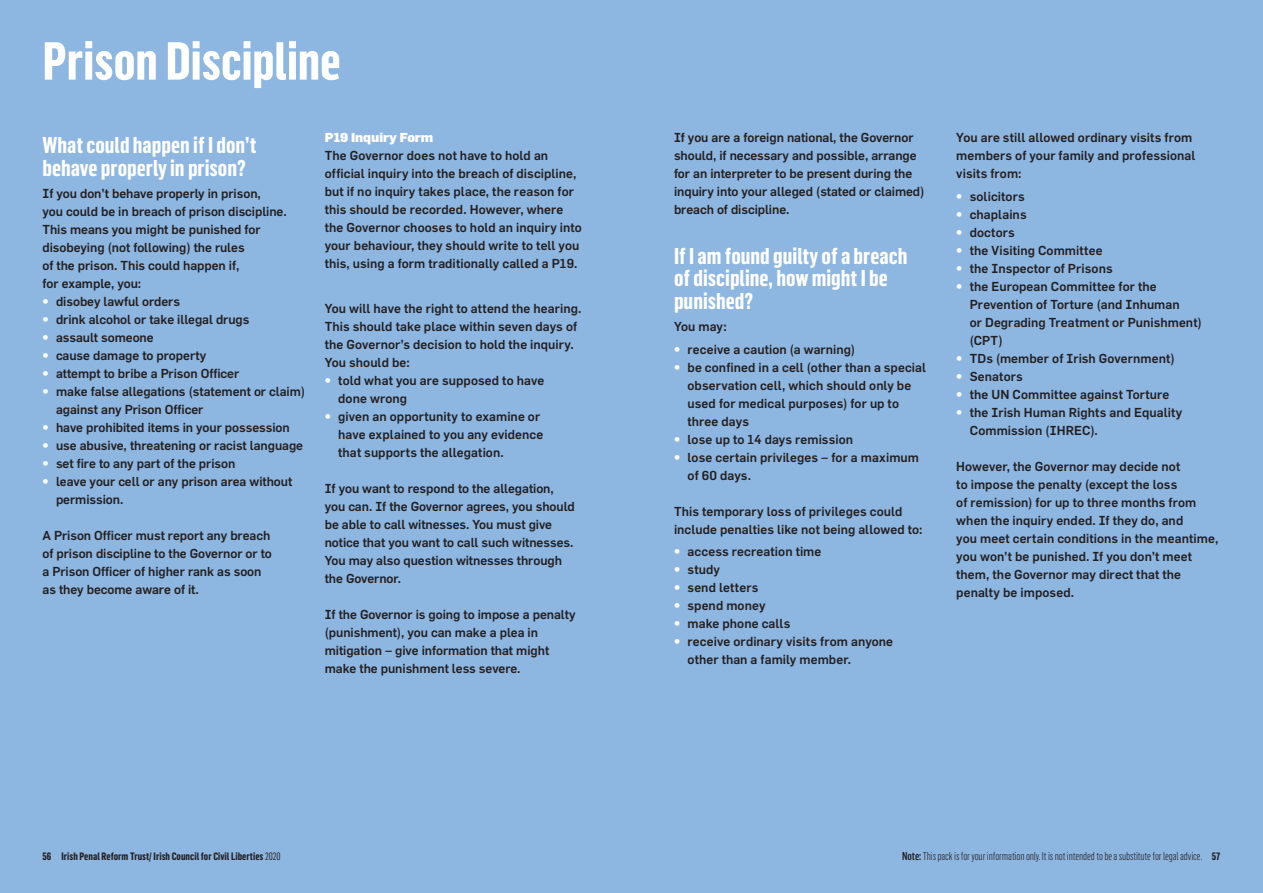
<style>
.page{position:relative;width:1263px;height:893px;background:#8db6e1}
.page>*{position:absolute;margin:0;border:0;box-sizing:border-box;transform-origin:0 0}
.t1{font:700 52.5px "Flama Condensed";letter-spacing:-.005em;color:#fff}
.t2{font:700 22.5px/22.5px "Flama Condensed";color:#fff}
.t3{font:500 12.75px/18px "Flama";color:#231f20}
.t4{font:900 12.75px "Flama";letter-spacing:-.005em;color:#fff}
.t5{font:300 11.25px "Flama Condensed";letter-spacing:-.01em;color:#231f20}
.t6{font:700 10.5px "Flama Condensed";letter-spacing:.005em;color:#231f20}
.s1{font-weight:900;color:#fff}
.s2{font-weight:400}
.s3{font-weight:500}
.s4{font-weight:700;font-size:10.5px}
</style>
<div class="page">
<h1 class="t1" style="left:43px;top:28px;width:300px">Prison Discipline</h1>
<h2 class="t2" style="left:43px;top:133px;width:215px">What could happen if I don’t behave properly in prison?</h2>
<p class="t3" style="left:43px;top:184px;width:246px">If you don’t behave properly in prison,<br>you could be in breach of prison discipline.<br>This means you might be punished for disobeying (not following) the rules<br>of the prison. This could happen if,<br>for example, you:</p>
<p class="t3" style="left:43px;top:292px;width:139px"><span class="s1">•</span> disobey lawful orders</p>
<p class="t3" style="left:43px;top:310px;width:208px"><span class="s1">•</span> drink alcohol or take illegal drugs</p>
<p class="t3" style="left:43px;top:328px;width:113px"><span class="s1">•</span> assault someone</p>
<p class="t3" style="left:43px;top:346px;width:165px"><span class="s1">•</span> cause damage to property</p>
<p class="t3" style="left:43px;top:364px;width:198px"><span class="s1">•</span> attempt to bribe a Prison Officer</p>
<p class="t3" style="left:56px;top:382px;width:251px;text-indent:-14px"><span class="s1">•</span> make false allegations (statement or claim) against any Prison Officer</p>
<p class="t3" style="left:43px;top:418px;width:249px"><span class="s1">•</span> have prohibited items in your possession</p>
<p class="t3" style="left:43px;top:436px;width:262px"><span class="s1">•</span> use abusive, threatening or racist language</p>
<p class="t3" style="left:43px;top:454px;width:194px"><span class="s1">•</span> set fire to any part of the prison</p>
<p class="t3" style="left:56px;top:472px;width:238px;text-indent:-14px"><span class="s1">•</span> leave your cell or any prison area without permission.</p>
<p class="t3" style="left:43px;top:526px;width:231px">A Prison Officer must report any breach of prison discipline to the Governor or to a Prison Officer of higher rank as soon as they become aware of it.</p>
<p class="t4" style="left:325px;top:129px;width:110px">P19 Inquiry Form</p>
<p class="t3" style="left:325px;top:146px;width:259px">The Governor does not have to hold an official inquiry into the breach of discipline, but if no inquiry takes place, the reason for this should be recorded. However, where the Governor chooses to hold an inquiry into your behaviour, they should write to tell you this, using a form traditionally called a P19.</p>
<p class="t3" style="left:325px;top:299px;width:258px">You will have the right to attend the hearing.<br>This should take place within seven days of the Governor’s decision to hold the inquiry.<br>You should be:</p>
<p class="t3" style="left:338px;top:371px;width:208px;text-indent:-14px"><span class="s1">•</span> told what you are supposed to have done wrong</p>
<p class="t3" style="left:338px;top:407px;width:207px;text-indent:-14px"><span class="s1">•</span> given an opportunity to examine or have explained to you any evidence that supports the allegation.</p>
<p class="t3" style="left:325px;top:479px;width:252px">If you want to respond to the allegation, you can. If the Governor agrees, you should be able to call witnesses. You must give notice that you want to call such witnesses.<br>You may also question witnesses through the Governor.</p>
<p class="t3" style="left:325px;top:605px;width:252px">If the Governor is going to impose a penalty (punishment), you can make a plea in mitigation – give information that might make the punishment less severe.</p>
<p class="t3" style="left:674px;top:128px;width:252px">If you are a foreign national, the Governor should, if necessary and possible, arrange for an interpreter to be present during the inquiry into your alleged (stated or claimed) breach of discipline.</p>
<h2 class="t2" style="left:674px;top:244px;width:235px">If I am found guilty of a breach of discipline, how might I be punished?</h2>
<p class="t3" style="left:674px;top:317px;width:54px">You may:</p>
<p class="t3" style="left:674px;top:340px;width:183px"><span class="s1">•</span> receive a caution (a warning)</p>
<p class="t3" style="left:687px;top:358px;width:240px;text-indent:-14px"><span class="s1">•</span> be confined in a cell (other than a special observation cell, which should only be used for medical purposes) for up to three days</p>
<p class="t3" style="left:674px;top:430px;width:181px"><span class="s1">•</span> lose up to 14 days remission</p>
<p class="t3" style="left:687px;top:448px;width:233px;text-indent:-14px"><span class="s1">•</span> lose certain privileges – for a maximum of 60 days.</p>
<p class="t3" style="left:674px;top:502px;width:250px">This temporary loss of privileges could include penalties like not being allowed to:</p>
<p class="t3" style="left:674px;top:542px;width:149px"><span class="s1">•</span> access recreation time</p>
<p class="t3" style="left:674px;top:560px;width:48px"><span class="s1">•</span> study</p>
<p class="t3" style="left:674px;top:578px;width:86px"><span class="s1">•</span> send letters</p>
<p class="t3" style="left:674px;top:596px;width:93px"><span class="s1">•</span> spend money</p>
<p class="t3" style="left:674px;top:614px;width:118px"><span class="s1">•</span> make phone calls</p>
<p class="t3" style="left:687px;top:632px;width:207px;text-indent:-14px"><span class="s1">•</span> receive ordinary visits from anyone other than a family member.</p>
<p class="t3" style="left:956px;top:128px;width:241px">You are still allowed ordinary visits from members of your family and professional visits from:</p>
<p class="t3" style="left:956px;top:187px;width:70px"><span class="s1">•</span> solicitors</p>
<p class="t3" style="left:956px;top:205px;width:72px"><span class="s1">•</span> chaplains</p>
<p class="t3" style="left:956px;top:223px;width:60px"><span class="s1">•</span> doctors</p>
<p class="t3" style="left:956px;top:241px;width:148px"><span class="s1">•</span> the Visiting Committee</p>
<p class="t3" style="left:956px;top:259px;width:158px"><span class="s1">•</span> the Inspector of Prisons</p>
<p class="t3" style="left:970px;top:277px;width:234px;text-indent:-14px"><span class="s1">•</span> the European Committee for the<br>Prevention of Torture (and Inhuman<br>or Degrading Treatment or Punishment) (CPT)</p>
<p class="t3" style="left:956px;top:349px;width:220px"><span class="s1">•</span> TDs (member of Irish Government)</p>
<p class="t3" style="left:956px;top:367px;width:68px"><span class="s1">•</span> Senators</p>
<p class="t3" style="left:956px;top:385px;width:215px"><span class="s1">•</span> the UN Committee against Torture</p>
<p class="t3" style="left:970px;top:403px;width:214px;text-indent:-14px"><span class="s1">•</span> the Irish Human Rights and Equality<br>Commission (IHREC).</p>
<p class="t3" style="left:956px;top:457px;width:264px">However, the Governor may decide not<br>to impose the penalty (except the loss<br>of remission) for up to three months from when the inquiry ended. If they do, and<br>you meet certain conditions in the meantime, you won’t be punished. If you don’t meet them, the Governor may direct that the penalty be imposed.</p>
<p class="t6" style="left:43px;top:850px;width:239px">56 Irish Penal Reform Trust/ Irish Council for Civil Liberties <span class="s2">2020</span></p>
<p class="t5" style="left:902px;top:849px;width:320px"><span class="s3">Note:</span>This pack is for your information only. It is not intended to be a substitute for legal advice. <span class="s4">57</span></p>
</div>
